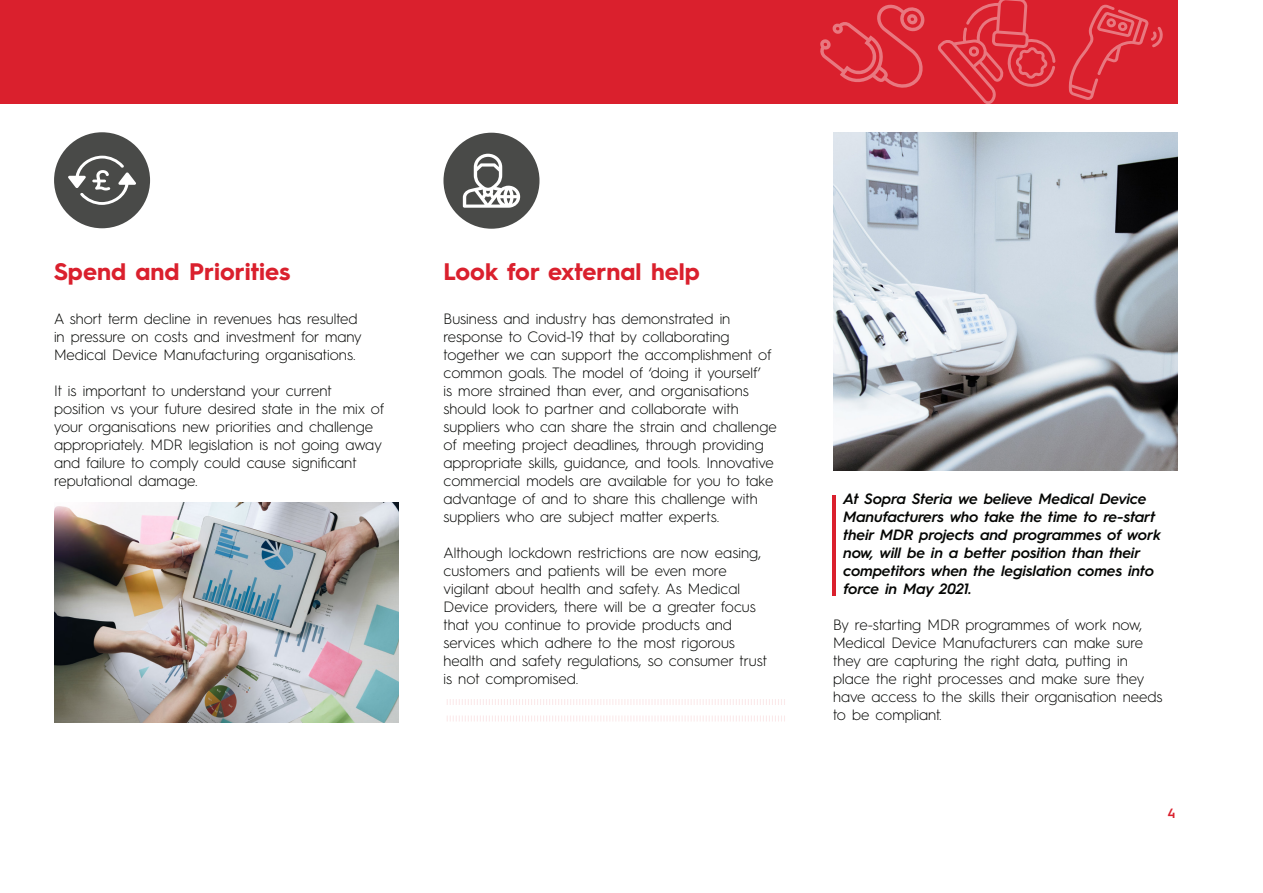
<style>
.page{position:relative;width:1263px;height:893px;background:#fff}
.page>*{position:absolute;margin:0;border:0;box-sizing:border-box;transform-origin:0 0}
.t1{font:700 24px "Hurme Geometric Sans 3";color:#da202d}
.t2{font:300 15px/18px "Hurme Geometric Sans 3";color:#040503}
.t3{font:italic 600 15px/18px "Hurme Geometric Sans 3";color:#040503}
.t4{font:600 13.5px "Hurme Geometric Sans 3";color:#da202d}
</style>
<div class="page">
<div style="left:54px;top:132px;width:96px;height:96px;background:#494a48;border-radius:50%"></div>
<div style="left:443px;top:133px;width:96px;height:96px;background:#494a48;border-radius:50%"></div>
<svg style="left:68px;top:156px;width:68px;height:49px"></svg>
<svg style="left:463px;top:154px;width:57px;height:54px"></svg>
<img style="left:54px;top:502px;width:344px;height:221px">
<img style="left:833px;top:132px;width:344px;height:339px">
<hr style="left:833px;top:495px;width:3px;height:100px;background:#da202d">
<svg style="left:447px;top:716px;width:338px;height:5px"></svg>
<svg style="left:447px;top:699px;width:338px;height:6px"></svg>
<div style="left:0;top:0;width:1178px;height:104px;background:#da202d"></div>
<svg style="left:820px;top:4px;width:105px;height:84px"></svg>
<svg style="left:938px;top:0;width:117px;height:104px"></svg>
<svg style="left:1069px;top:4px;width:94px;height:96px"></svg>
<p class="t1" style="left:54px;top:255px;width:238px">Spend and Priorities</p>
<p class="t1" style="left:443px;top:255px;width:258px">Look for external help</p>
<p class="t2" style="left:54px;top:309px;width:309px">A short term decline in revenues has resulted in pressure on costs and investment for many<br>Medical Device Manufacturing organisations.</p>
<p class="t2" style="left:54px;top:381px;width:332px">It is important to understand your current position vs your future desired state in the mix of your organisations new priorities and challenge appropriately. MDR legislation is not going away and failure to comply could cause significant reputational damage.</p>
<p class="t2" style="left:443px;top:309px;width:335px">Business and industry has demonstrated in response to Covid-19 that by collaborating together we can support the accomplishment of common goals. The model of ‘doing it yourself’<br>is more strained than ever, and organisations should look to partner and collaborate with suppliers who can share the strain and challenge of meeting project deadlines, through providing appropriate skills, guidance, and tools. Innovative commercial models are available for you to take advantage of and to share this challenge with suppliers who are subject matter experts.</p>
<p class="t2" style="left:443px;top:543px;width:325px">Although lockdown restrictions are now easing, customers and patients will be even more vigilant about health and safety. As Medical Device providers, there will be a greater focus that you continue to provide products and services which adhere to the most rigorous health and safety regulations, so consumer trust is not compromised.</p>
<p class="t3" style="left:843px;top:489px;width:319px">At Sopra Steria we believe Medical Device Manufacturers who take the time to re-start their MDR projects and programmes of work now, will be in a better position than their competitors when the legislation comes into force in May 2021.</p>
<p class="t2" style="left:833px;top:615px;width:331px">By re-starting MDR programmes of work now, Medical Device Manufacturers can make sure they are capturing the right data, putting in place the right processes and make sure they have access to the skills their organisation needs to be compliant.</p>
<p class="t4" style="left:1167px;top:804px;width:10px">4</p>
</div>
